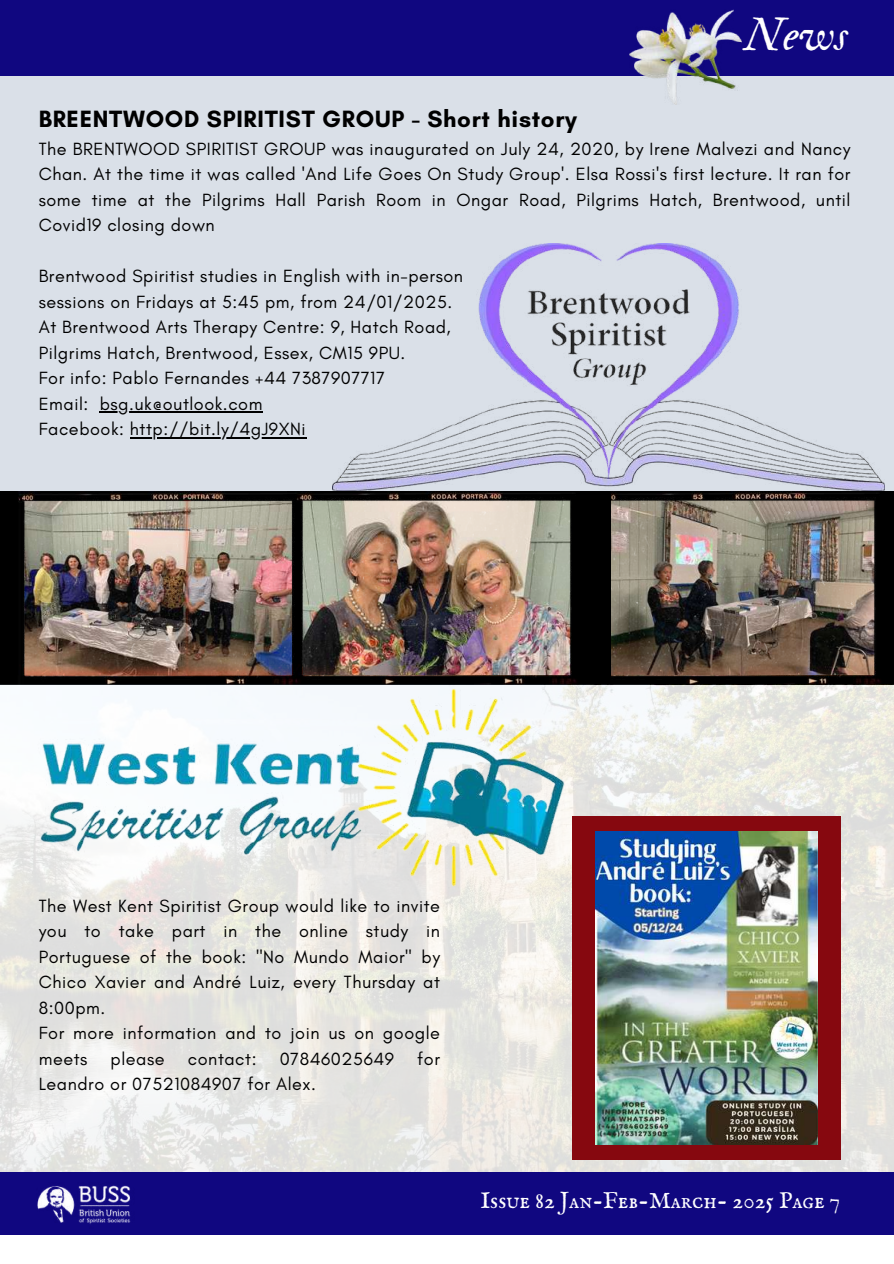
<style>
.page{position:relative;width:894px;height:1264px;background:#fff}
.page>*{position:absolute;margin:0;border:0;box-sizing:border-box;transform-origin:0 0}
.t1{font:46.35px "IM FELL Double Pica Italic";color:#fff}
.t2{font:700 24px "Glacial Indifference";letter-spacing:.03em;color:#000}
.t3{font:23.1px "IM FELL English SC";color:#fff}
.t4{font:18px/25.5px "Glacial Indifference";letter-spacing:.03em;color:#000}
</style>
<div class="page">
<div style="left:0;top:75px;width:893px;height:433px;background:#dae0e8"></div>
<div style="left:0;top:0;width:893px;height:75px;background:#100780"></div>
<div style="left:0;top:1171px;width:893px;height:63px;background:#100780"></div>
<img style="left:37px;top:1185px;width:94px;height:39px">
<img style="left:333px;top:243px;width:551px;height:248px">
<img style="left:610px;top:491px;width:283px;height:193px">
<img style="left:0;top:491px;width:610px;height:193px">
<img style="left:0;top:684px;width:893px;height:487px">
<div style="left:572px;top:816px;width:268px;height:343px;background:#86080f"></div>
<img style="left:595px;top:831px;width:222px;height:313px">
<img style="left:18px;top:676px;width:565px;height:224px">
<img style="left:629px;top:10px;width:111px;height:94px">
<hr style="left:100px;top:411px;width:163px;height:2px;background:#000">
<hr style="left:130px;top:437px;width:176px;height:1px;background:#000">
<h1 class="t1" style="left:744px;top:6px;width:105px">News</h1>
<h2 class="t2" style="left:39px;top:104px;width:539px">BREENTWOOD SPIRITIST GROUP - Short history</h2>
<p class="t4" style="left:39px;top:136px;width:813px;text-align:justify">The BRENTWOOD SPIRITIST GROUP was inaugurated on July 24, 2020, by Irene Malvezi and Nancy Chan. At the time it was called 'And Life Goes On Study Group'. Elsa Rossi's first lecture. It ran for some time at the Pilgrims Hall Parish Room in Ongar Road, Pilgrims Hatch, Brentwood, until Covid19 closing down</p>
<p class="t4" style="left:39px;top:263px;width:426px">Brentwood Spiritist studies in English with in-person sessions on Fridays at 5:45 pm, from 24/01/2025.<br>At Brentwood Arts Therapy Centre: 9, Hatch Road, Pilgrims Hatch, Brentwood, Essex, CM15 9PU.<br>For info: Pablo Fernandes +44 7387907717<br>Email: bsg.uk@outlook.com<br>Facebook: http://bit.ly/4gJ9XNi</p>
<p class="t4" style="left:39px;top:892px;width:402px">The West Kent Spiritist Group would like to invite you to take part in the online study in Portuguese of the book: "No Mundo Maior" by Chico Xavier and André Luiz, every Thursday at 8:00pm.<br>For more information and to join us on google meets</p>
<p class="t4" style="left:111px;top:1045px;width:56px">please</p>
<p class="t4" style="left:188px;top:1045px;width:70px">contact:</p>
<p class="t4" style="left:279px;top:1045px;width:116px">07846025649</p>
<p class="t4" style="left:417px;top:1045px;width:24px">for</p>
<p class="t4" style="left:39px;top:1071px;width:279px">Leandro or 07521084907 for Alex.</p>
<p class="t3" style="left:480px;top:1187px;width:361px">Issue 82 Jan-Feb-March- 2025 Page 7</p>
</div>
